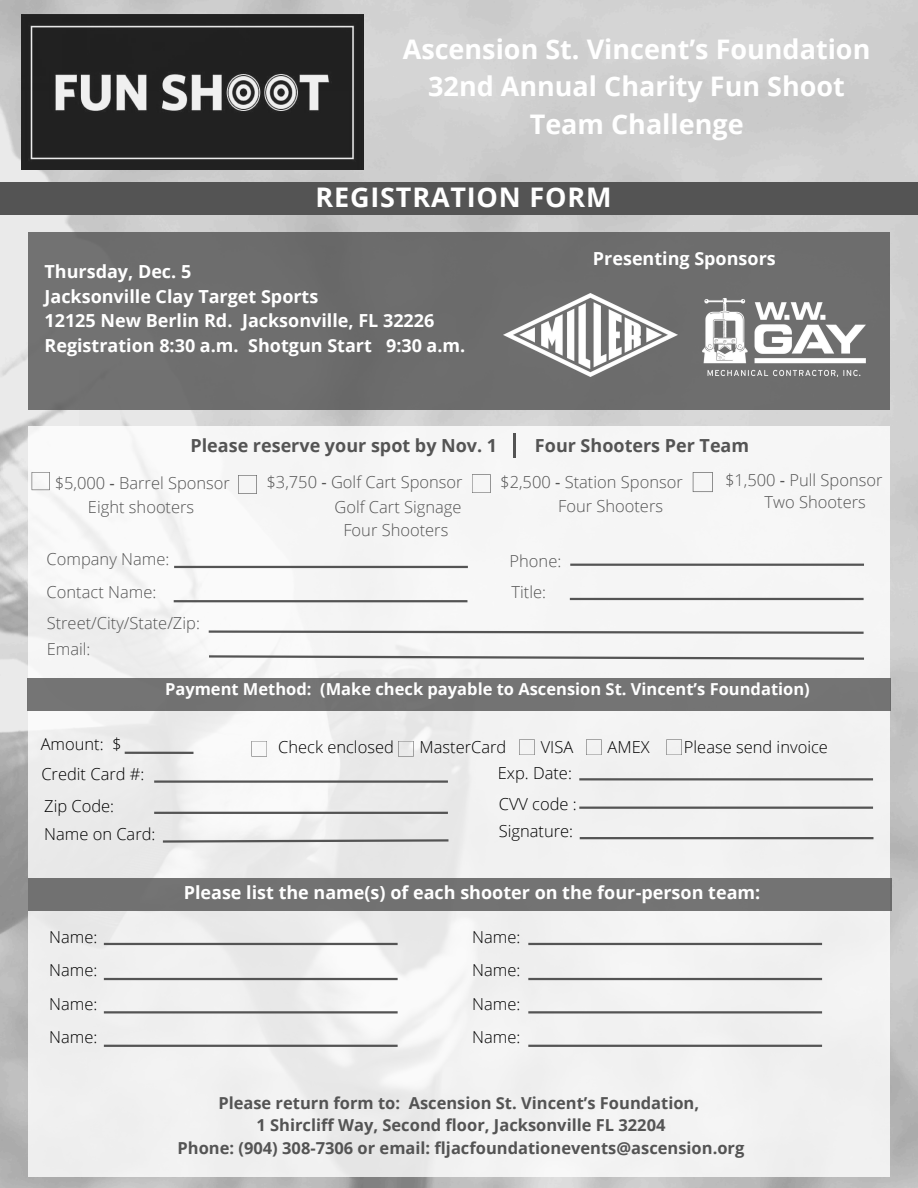
<style>
.page{position:relative;width:918px;height:1188px;background:#fff}
.page>*{position:absolute;margin:0;border:0;box-sizing:border-box;transform-origin:0 0}
.t1{font:700 27px/37.2px "Open Sans";color:#fff;text-align:center}
.t2{font:700 27px "Open Sans";letter-spacing:.03em;color:#fff}
.t3{font:700 18px/24.8px "Open Sans";color:#fff}
.t4{font:700 18px "Open Sans";color:#545454}
.t5{font:300 16.5px "Open Sans";color:#545454}
.t6{font:700 16.5px/22.5px "Open Sans";color:#545454;text-align:center}
.t7{font:300 16.5px "Open Sans";color:#000}
.t8{font:700 16.5px "Open Sans";color:#fff}
.s1{font-family:"Noto Sans";font-weight:400}
.s2{font-family:"Noto Sans"}
</style>
<div class="page">
<img style="left:0;top:0;width:918px;height:1188px">
<img style="left:21px;top:14px;width:342px;height:155px">
<div style="left:0;top:182px;width:918px;height:32px;background:#545454"></div>
<div style="left:28px;top:232px;width:862px;height:178px;background:#6d6d6d"></div>
<div style="left:28px;top:426px;width:862px;height:751px;background:#f3f3f3"></div>
<hr style="left:513px;top:433px;width:2px;height:25px;background:#545454">
<svg style="left:32px;top:472px;width:18px;height:18px"></svg>
<svg style="left:238px;top:475px;width:19px;height:19px"></svg>
<img style="left:504px;top:294px;width:173px;height:83px">
<div style="left:27px;top:678px;width:864px;height:32px;background:#747474"></div>
<svg style="left:251px;top:741px;width:16px;height:16px"></svg>
<svg style="left:519px;top:739px;width:16px;height:16px"></svg>
<svg style="left:586px;top:739px;width:16px;height:16px"></svg>
<svg style="left:666px;top:739px;width:16px;height:16px"></svg>
<svg style="left:398px;top:741px;width:16px;height:16px"></svg>
<div style="left:28px;top:878px;width:864px;height:33px;background:#737373"></div>
<svg style="left:693px;top:472px;width:20px;height:20px"></svg>
<img style="left:702px;top:298px;width:164px;height:79px">
<svg style="left:472px;top:474px;width:19px;height:19px"></svg>
<hr style="left:174px;top:566px;width:294px;height:2px;background:#545454">
<hr style="left:174px;top:600px;width:293px;height:2px;background:#545454">
<hr style="left:570px;top:564px;width:294px;height:2px;background:#545454">
<hr style="left:570px;top:598px;width:294px;height:2px;background:#545454">
<svg style="left:208px;top:630px;width:656px;height:4px"></svg>
<svg style="left:209px;top:655px;width:655px;height:5px"></svg>
<hr style="left:154px;top:780px;width:294px;height:3px;background:#545454">
<hr style="left:154px;top:812px;width:294px;height:2px;background:#545454">
<svg style="left:161px;top:838px;width:290px;height:6px"></svg>
<hr style="left:580px;top:837px;width:293px;height:2px;background:#545454">
<hr style="left:579px;top:778px;width:294px;height:2px;background:#545454">
<hr style="left:579px;top:807px;width:294px;height:2px;background:#545454">
<hr style="left:125px;top:752px;width:68px;height:2px;background:#545454">
<hr style="left:528px;top:1011px;width:294px;height:2px;background:#545454">
<hr style="left:528px;top:943px;width:294px;height:2px;background:#545454">
<hr style="left:528px;top:978px;width:294px;height:2px;background:#545454">
<hr style="left:528px;top:1045px;width:294px;height:2px;background:#545454">
<hr style="left:104px;top:1011px;width:294px;height:2px;background:#545454">
<hr style="left:104px;top:943px;width:294px;height:2px;background:#545454">
<hr style="left:104px;top:978px;width:294px;height:2px;background:#545454">
<hr style="left:104px;top:1045px;width:294px;height:2px;background:#545454">
<h3 class="t1" style="left:403px;top:30px;width:469px">Ascension St. Vincent’s Foundation<br>32nd Annual Charity Fun Shoot<br>Team Challenge</h3>
<p class="t2" style="left:316px;top:178px;width:297px">REGISTRATION FORM</p>
<p class="t3" style="left:45px;top:258px;width:422px">Thursday, Dec. 5<br>Jacksonville Clay Target Sports<br>12125 New Berlin Rd. Jacksonville, FL 32226<br>Registration 8:30 a.m. Shotgun Start 9:30 a.m.</p>
<p class="t3" style="left:593px;top:246px;width:184px">Presenting Sponsors</p>
<h2 class="t4" style="left:190px;top:433px;width:308px">Please reserve your spot by Nov. 1</h2>
<h2 class="t4" style="left:535px;top:433px;width:216px">Four Shooters Per Team</h2>
<h3 class="t5" style="left:267px;top:471px;width:198px">$3,750 <span class="s1">‐</span> Golf Cart Sponsor</h3>
<p class="t5" style="left:55px;top:471px;width:177px">$5,000 <span class="s1">‐</span> Barrel Sponsor</p>
<p class="t5" style="left:88px;top:496px;width:108px">Eight shooters</p>
<p class="t5" style="left:334px;top:496px;width:129px">Golf Cart Signage</p>
<p class="t5" style="left:343px;top:518px;width:107px">Four Shooters</p>
<p class="t5" style="left:47px;top:548px;width:124px">Company Name:</p>
<p class="t5" style="left:47px;top:581px;width:111px">Contact Name:</p>
<p class="t5" style="left:47px;top:611px;width:155px">Street/City/State/Zip:</p>
<p class="t5" style="left:47px;top:637px;width:45px">Email:</p>
<p class="t5" style="left:500px;top:470px;width:184px">$2,500 <span class="s1">‐</span> Station Sponsor</p>
<p class="t5" style="left:725px;top:468px;width:159px">$1,500 <span class="s1">‐</span> Pull Sponsor</p>
<p class="t5" style="left:558px;top:495px;width:107px">Four Shooters</p>
<h3 class="t5" style="left:765px;top:490px;width:103px">Two Shooters</h3>
<p class="t5" style="left:510px;top:550px;width:53px">Phone:</p>
<p class="t5" style="left:512px;top:581px;width:36px">Title:</p>
<p class="t7" style="left:41px;top:732px;width:82px">Amount: $</p>
<p class="t7" style="left:41px;top:763px;width:105px">Credit Card #:</p>
<p class="t7" style="left:44px;top:795px;width:71px">Zip Code:</p>
<p class="t8" style="left:165px;top:678px;width:646px">Payment Method: (Make check payable to Ascension St. Vincent’s Foundation)</p>
<p class="t7" style="left:278px;top:736px;width:117px">Check enclosed</p>
<p class="t7" style="left:420px;top:736px;width:88px">MasterCard</p>
<p class="t7" style="left:541px;top:736px;width:34px">VISA</p>
<p class="t7" style="left:608px;top:736px;width:44px">AMEX</p>
<p class="t7" style="left:684px;top:736px;width:146px">Please send invoice</p>
<p class="t7" style="left:498px;top:761px;width:76px">Exp. Date:</p>
<p class="t7" style="left:499px;top:793px;width:80px">CVV code :</p>
<p class="t7" style="left:44px;top:823px;width:113px">Name on Card:</p>
<h3 class="t7" style="left:499px;top:820px;width:76px">Signature:</h3>
<p class="t7" style="left:49px;top:925px;width:50px">Name:</p>
<p class="t7" style="left:49px;top:959px;width:50px">Name:</p>
<p class="t7" style="left:49px;top:992px;width:50px">Name:</p>
<p class="t7" style="left:49px;top:1025px;width:50px">Name:</p>
<p class="t3" style="left:184px;top:880px;width:578px">Please list the name(s) of each shooter on the four<span class="s2">‐</span>person team:</p>
<p class="t7" style="left:472px;top:925px;width:50px">Name:</p>
<p class="t7" style="left:472px;top:959px;width:50px">Name:</p>
<p class="t7" style="left:472px;top:992px;width:50px">Name:</p>
<p class="t7" style="left:472px;top:1025px;width:50px">Name:</p>
<h3 class="t6" style="left:178px;top:1091px;width:568px">Please return form to: Ascension St. Vincent’s Foundation,<br>1 Shircliff Way, Second floor, Jacksonville FL 32204<br>Phone: (904) 308-7306 or email: fljacfoundationevents@ascension.org</h3>
</div>
